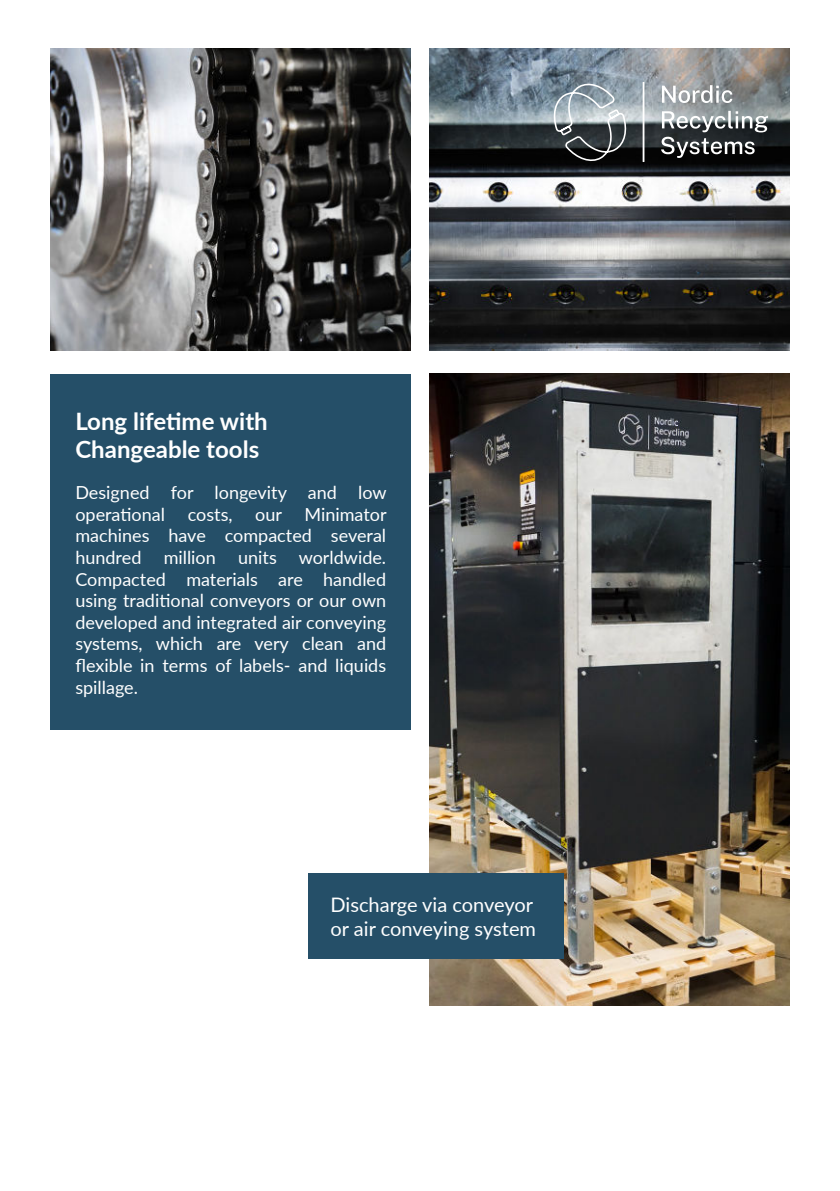
<style>
.page{position:relative;width:840px;height:1191px;background:#fff}
.page>*{position:absolute;margin:0;border:0;box-sizing:border-box;transform-origin:0 0}
.t1{font:700 24px/28.8px "Lato";color:#fff}
.t2{font:20px/24px "Lato";color:#fff}
.t3{font:18px/21.6px "Lato";color:#fff}
</style>
<div class="page">
<img style="left:429px;top:49px;width:359px;height:301px">
<img style="left:51px;top:49px;width:359px;height:301px">
<svg style="left:661px;top:85px;width:71px;height:18px"></svg>
<svg style="left:660px;top:111px;width:107px;height:47px;background:#646869"></svg>
<svg style="left:549px;top:81px;width:80px;height:82px;background:#6f777c"></svg>
<hr style="left:642px;top:82px;width:2px;height:80px;background:#fff">
<div style="left:51px;top:374px;width:359px;height:356px;background:#254f68"></div>
<img style="left:429px;top:374px;width:359px;height:631px">
<div style="left:308px;top:873px;width:255px;height:86px;background:#254f68"></div>
<h1 class="t1" style="left:75px;top:405px;width:194px">Long lifetime with<br>Changeable tools</h1>
<p class="t3" style="left:75px;top:481px;width:312px">Designed for longevity and low operational</p>
<p class="t3" style="left:75px;top:502px;width:312px;text-align:justify;text-indent:180px">our Minimator machines have compacted several hundred million units worldwide.<br>Compacted materials are handled using traditional conveyors or our own developed and integrated air conveying systems, which are very clean and flexible in terms of labels- and liquids spillage.</p>
<p class="t3" style="left:188px;top:502px;width:46px">costs,</p>
<p class="t2" style="left:330px;top:892px;width:207px">Discharge via conveyor or air conveying system</p>
</div>
